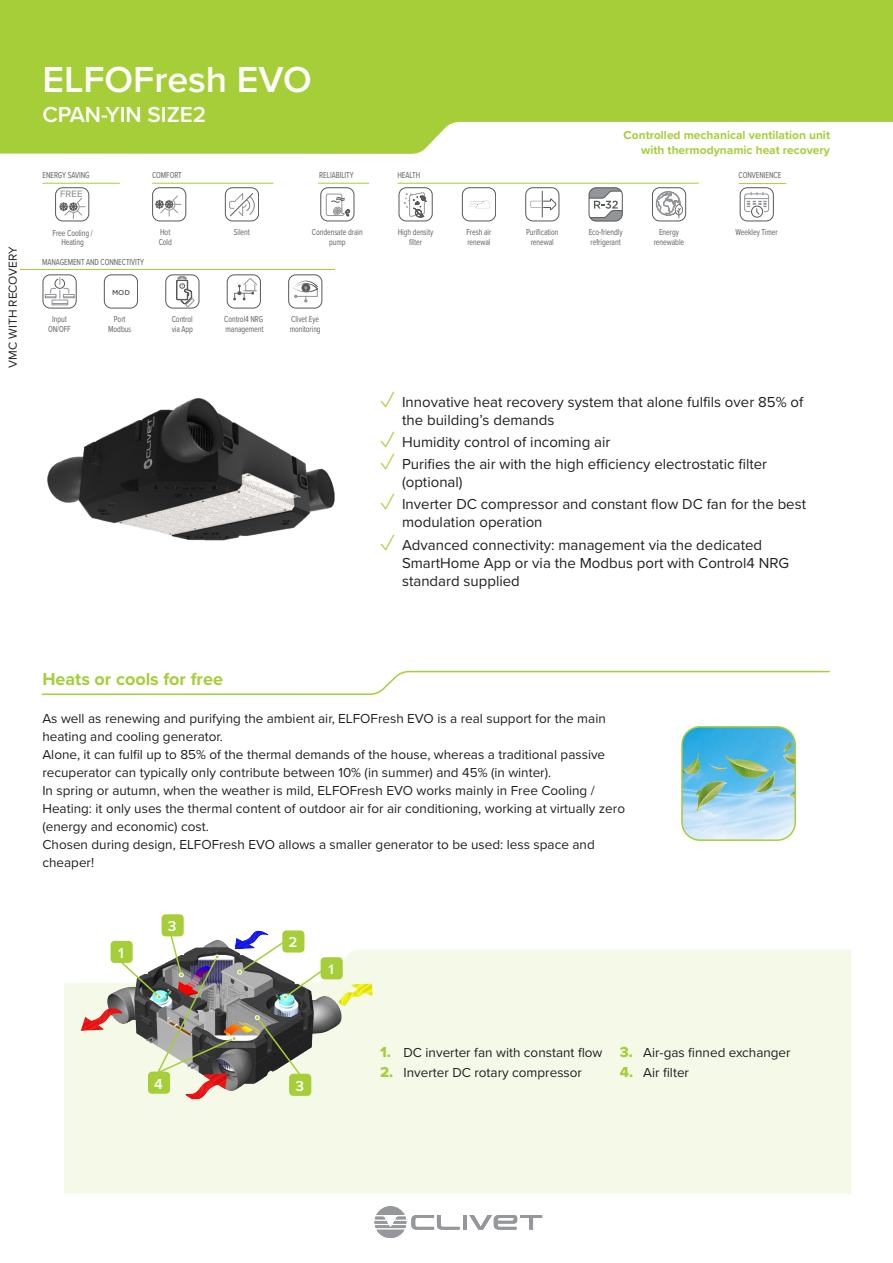
<style>
.page{position:relative;width:893px;height:1263px;background:#fff}
.page>*{position:absolute;margin:0;border:0;box-sizing:border-box;transform-origin:0 0}
.t1{font:600 37.5px "Proxima Nova";color:#fff}
.t2{font:600 22.5px "Proxima Nova";color:#fff}
.t3{font:700 18px "Proxima Nova";color:#a6ce39}
.t4{font:15px/18px "Proxima Nova";color:#231f20}
.t5{font:600 15px "Proxima Nova";color:#fff}
.t6{font:13.5px/18px "Proxima Nova";color:#231f20}
.t7{font:700 12px/15px "Proxima Nova";color:#a6ce39;text-align:right}
.t8{font:12px "Proxima Nova";color:#231f20}
.t9{font:500 9.6px "Proxima Nova";color:#939598}
.t10{font:9px/9.8px "Proxima Nova Cond";letter-spacing:-.01em;color:#636366;text-align:center;scale:.88 1}
.t11{font:500 7.2px "Gotham";color:#57585a}
.s1{font-weight:300;font-size:25.5px;color:#a6ce39}
.s2{font-family:"Proxima Nova Extrabld";font-size:15px;color:#a6ce39}
</style>
<div class="page">
<svg style="left:463px;top:1215px;width:3px;height:15px"></svg>
<svg style="left:469px;top:1215px;width:73px;height:15px"></svg>
<svg style="left:375px;top:1206px;width:85px;height:32px"></svg>
<svg style="left:0;top:0;width:893px;height:154px;background:#afd34e"></svg>
<div style="left:64px;top:950px;width:787px;height:244px;background:#f4f9e8"></div>
<div style="left:320px;top:187px;width:34px;height:34px;border:1px solid #57585a;border-radius:7px"></div>
<svg style="left:325px;top:193px;width:25px;height:24px"></svg>
<div style="left:225px;top:187px;width:34px;height:34px;border:1px solid #57585a;border-radius:7px"></div>
<svg style="left:229px;top:193px;width:26px;height:24px"></svg>
<div style="left:152px;top:187px;width:34px;height:34px;border:1px solid #57585a;border-radius:7px"></div>
<svg style="left:152px;top:195px;width:29px;height:21px"></svg>
<div style="left:55px;top:187px;width:34px;height:34px;border:1px solid #57585a;border-radius:7px"></div>
<svg style="left:55px;top:197px;width:30px;height:22px"></svg>
<div style="left:462px;top:187px;width:34px;height:34px;border:1px solid #57585a;border-radius:7px"></div>
<svg style="left:468px;top:200px;width:22px;height:9px"></svg>
<div style="left:399px;top:187px;width:33px;height:34px;border:1px solid #57585a;border-radius:7px"></div>
<svg style="left:404px;top:192px;width:23px;height:26px"></svg>
<svg style="left:589px;top:188px;width:33px;height:33px"></svg>
<div style="left:589px;top:187px;width:34px;height:34px;border:1px solid #57585a;border-radius:7px"></div>
<div style="left:525px;top:187px;width:34px;height:34px;border:1px solid #57585a;border-radius:7px"></div>
<svg style="left:526px;top:191px;width:31px;height:26px"></svg>
<div style="left:652px;top:187px;width:34px;height:34px;border:1px solid #57585a;border-radius:7px"></div>
<svg style="left:656px;top:191px;width:27px;height:27px"></svg>
<div style="left:740px;top:187px;width:34px;height:34px;border:1px solid #57585a;border-radius:7px"></div>
<div style="left:744px;top:193px;width:25px;height:19px;border:1px solid #939598;border-radius:3px"></div>
<div style="left:751px;top:206px;width:12px;height:12px;border:1px solid #57585a;border-radius:50%"></div>
<svg style="left:745px;top:192px;width:23px;height:23px"></svg>
<div style="left:227px;top:275px;width:34px;height:33px;border:1px solid #57585a;border-radius:7px"></div>
<svg style="left:233px;top:277px;width:25px;height:23px"></svg>
<div style="left:104px;top:275px;width:34px;height:33px;border:1px solid #57585a;border-radius:7px"></div>
<svg style="left:43px;top:275px;width:33px;height:33px"></svg>
<div style="left:43px;top:275px;width:33px;height:33px;border:1px solid #57585a;border-radius:7px"></div>
<svg style="left:45px;top:278px;width:30px;height:27px"></svg>
<div style="left:165px;top:275px;width:34px;height:33px;border:1px solid #57585a;border-radius:7px"></div>
<svg style="left:176px;top:274px;width:19px;height:34px"></svg>
<div style="left:288px;top:275px;width:34px;height:33px;border:1px solid #57585a;border-radius:7px"></div>
<svg style="left:292px;top:280px;width:26px;height:23px"></svg>
<img style="left:70px;top:921px;width:313px;height:192px">
<div style="left:282px;top:930px;width:22px;height:22px;background:#a6ce39;border-radius:4px"></div>
<div style="left:162px;top:914px;width:22px;height:22px;background:#a6ce39;border-radius:4px"></div>
<div style="left:111px;top:941px;width:22px;height:22px;background:#a6ce39;border-radius:4px"></div>
<div style="left:321px;top:957px;width:22px;height:22px;background:#a6ce39;border-radius:4px"></div>
<div style="left:289px;top:1074px;width:22px;height:22px;background:#a6ce39;border-radius:4px"></div>
<div style="left:148px;top:1071px;width:22px;height:23px;background:#a6ce39;border-radius:4px"></div>
<svg style="left:118px;top:934px;width:217px;height:144px"></svg>
<svg style="left:41px;top:670px;width:789px;height:25px"></svg>
<img style="left:47px;top:398px;width:288px;height:143px">
<hr style="left:43px;top:183px;width:77px;height:1px;background:#a6ce39">
<hr style="left:152px;top:183px;width:122px;height:1px;background:#a6ce39">
<hr style="left:318px;top:183px;width:51px;height:1px;background:#a6ce39">
<hr style="left:397px;top:183px;width:302px;height:1px;background:#a6ce39">
<hr style="left:739px;top:183px;width:47px;height:1px;background:#a6ce39">
<hr style="left:20px;top:269px;width:315px;height:1px;background:#a6ce39">
<img style="left:684px;top:729px;width:111px;height:111px">
<div style="left:681px;top:726px;width:115px;height:115px;border:2px solid #a6ce39;border-radius:18px"></div>
<p class="t8" style="left:4px;top:367px;width:123px;rotate:-90deg">VMC WITH RECOVERY</p>
<h1 class="t1" style="left:43px;top:51px;width:271px">ELFOFresh EVO</h1>
<h2 class="t2" style="left:43px;top:97px;width:165px">CPAN-YIN SIZE2</h2>
<p class="t7" style="left:624px;top:127px;width:208px">Controlled mechanical ventilation unit with thermodynamic heat recovery</p>
<p class="t10" style="left:42px;top:170px;width:55px">ENERGY SAVING</p>
<p class="t10" style="left:152px;top:170px;width:35px">COMFORT</p>
<p class="t10" style="left:319px;top:170px;width:41px">RELIABILITY</p>
<p class="t10" style="left:397px;top:170px;width:27px">HEALTH</p>
<p class="t10" style="left:739px;top:170px;width:50px">CONVENIENCE</p>
<p class="t9" style="left:60px;top:186px;width:24px">FREE</p>
<p class="t10" style="left:53px;top:227px;width:47px">Free Cooling /<br>Heating</p>
<p class="t10" style="left:42px;top:257px;width:117px">MANAGEMENT AND CONNECTIVITY</p>
<p class="t11" style="left:112px;top:288px;width:19px">MOD</p>
<p class="t10" style="left:160px;top:227px;width:13px">Hot</p>
<p class="t10" style="left:234px;top:227px;width:20px">Silent</p>
<p class="t10" style="left:159px;top:236px;width:16px">Cold</p>
<p class="t10" style="left:48px;top:314px;width:27px">Input<br>ON/OFF</p>
<p class="t10" style="left:172px;top:314px;width:26px;text-align:left">Control via App</p>
<p class="t10" style="left:108px;top:314px;width:28px">Port<br>Modbus</p>
<p class="t10" style="left:224px;top:314px;width:46px;text-align:left">Control4 NRG management</p>
<p class="t10" style="left:312px;top:227px;width:59px">Condensate drain pump</p>
<p class="t10" style="left:398px;top:227px;width:42px">High density filter</p>
<p class="t10" style="left:526px;top:227px;width:38px">Purification renewal</p>
<p class="t10" style="left:654px;top:227px;width:36px">Energy renewable</p>
<p class="t10" style="left:589px;top:227px;width:40px;text-align:left">Eco-friendly refrigerant</p>
<p class="t10" style="left:466px;top:227px;width:30px">Fresh air</p>
<p class="t10" style="left:736px;top:227px;width:49px">Weekley Timer</p>
<p class="t10" style="left:467px;top:236px;width:28px">renewal</p>
<p class="t10" style="left:290px;top:314px;width:37px;text-align:left">Clivet Eye monitoring</p>
<p class="t4" style="left:402px;top:392px;width:403px;text-indent:-21px"><span class="s1">✓</span> Innovative heat recovery system that alone fulfils over 85% of the building’s demands</p>
<p class="t4" style="left:381px;top:432px;width:231px"><span class="s1">✓</span> Humidity control of incoming air</p>
<p class="t4" style="left:402px;top:454px;width:367px;text-indent:-21px"><span class="s1">✓</span> Purifies the air with the high efficiency electrostatic filter (optional)</p>
<p class="t4" style="left:402px;top:495px;width:406px;text-indent:-21px"><span class="s1">✓</span> Inverter DC compressor and constant flow DC fan for the best modulation operation</p>
<p class="t4" style="left:402px;top:535px;width:389px;text-indent:-21px"><span class="s1">✓</span> Advanced connectivity: management via the dedicated<br>SmartHome App or via the Modbus port with Control4 NRG standard supplied</p>
<h3 class="t3" style="left:42px;top:666px;width:182px">Heats or cools for free</h3>
<p class="t6" style="left:42px;top:708px;width:584px">As well as renewing and purifying the ambient air, ELFOFresh EVO is a real support for the main heating and cooling generator.<br>Alone, it can fulfil up to 85% of the thermal demands of the house, whereas a traditional passive recuperator can typically only contribute between 10% (in summer) and 45% (in winter).<br>In spring or autumn, when the weather is mild, ELFOFresh EVO works mainly in Free Cooling / Heating: it only uses the thermal content of outdoor air for air conditioning, working at virtually zero (energy and economic) cost.<br>Chosen during design, ELFOFresh EVO allows a smaller generator to be used: less space and cheaper!</p>
<p class="t5" style="left:118px;top:942px;width:7px">1</p>
<p class="t5" style="left:168px;top:915px;width:10px">3</p>
<p class="t5" style="left:288px;top:931px;width:10px">2</p>
<p class="t5" style="left:328px;top:958px;width:7px">1</p>
<p class="t5" style="left:154px;top:1072px;width:10px">4</p>
<p class="t5" style="left:295px;top:1074px;width:10px">3</p>
<p class="t6" style="left:380px;top:1043px;width:224px"><span class="s2">1.</span> DC inverter fan with constant flow</p>
<p class="t6" style="left:380px;top:1063px;width:203px"><span class="s2">2.</span> Inverter DC rotary compressor</p>
<p class="t6" style="left:620px;top:1043px;width:172px"><span class="s2">3.</span> Air-gas finned exchanger</p>
<p class="t6" style="left:620px;top:1063px;width:71px"><span class="s2">4.</span> Air filter</p>
</div>
